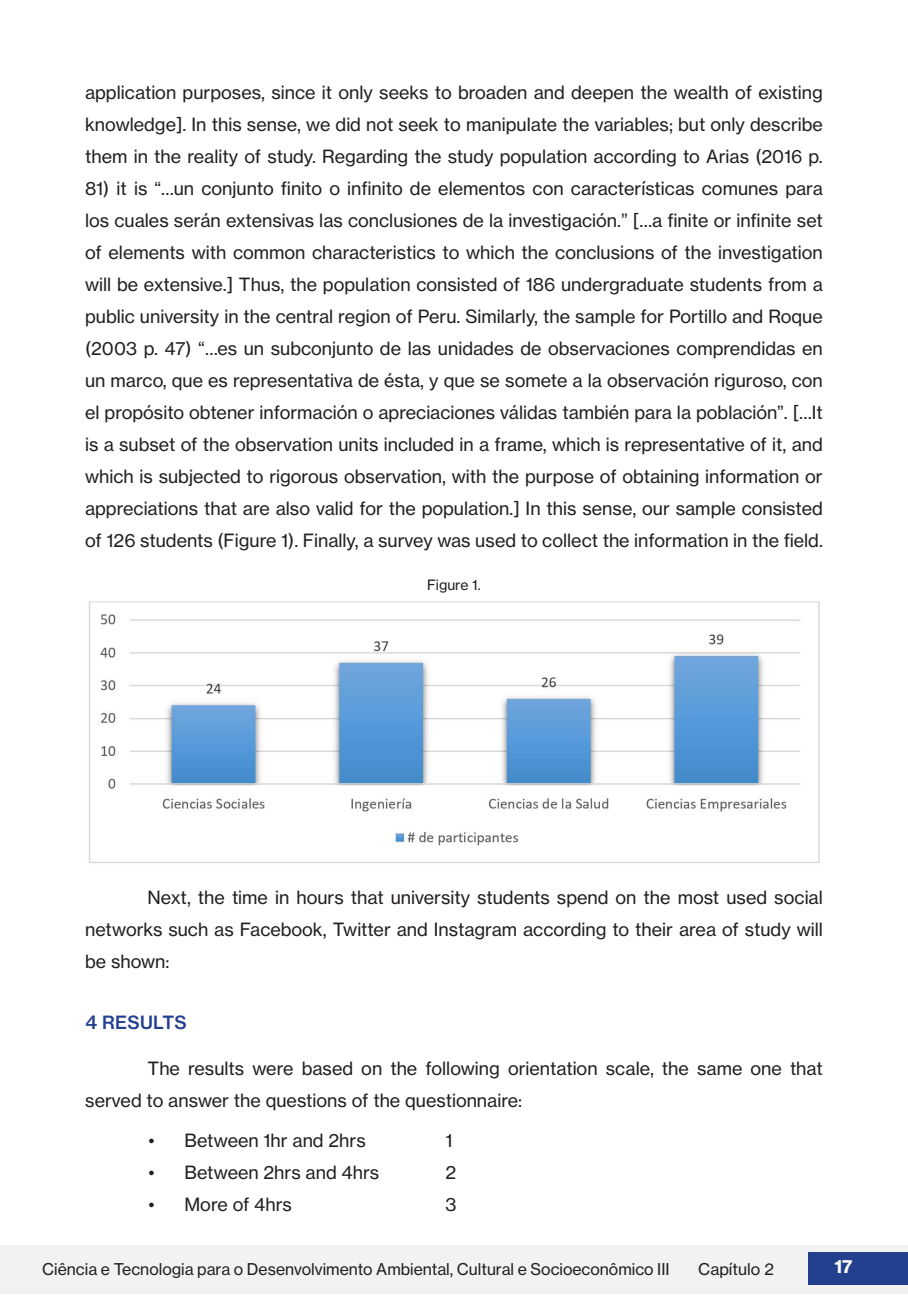
<style>
.page{position:relative;width:908px;height:1304px;background:#fff}
.page>*{position:absolute;margin:0;border:0;box-sizing:border-box;transform-origin:0 0}
.CORPO_DO_TEXTO_ATUAL{font:18px/32px "N Haas Grotesk TX Pro 55 Rg";color:#231f20;text-align:justify}
.TÍTULOS_DO_CORPO_DO_TEXTO-_INTRODUÇÃO_ET{font:18px "N Haas Grotesk TX Pro 65 Md";letter-spacing:.015em;color:#23408f}
.t1{font:18px "N Haas Grotesk TX Pro 75 Bd";color:#fff}
.t2{font:16px "N Haas Grotesk TX Pro 55 Rg";color:#231f20}
.LEGENDAS_DE_TABELAS_E_IMAGENS{font:14px "N Haas Grotesk TX Pro 55 Rg";color:#231f20}
</style>
<div class="page">
<div style="left:0;top:1245px;width:907px;height:49px;background:#f2f2f2"></div>
<div style="left:808px;top:1252px;width:99px;height:33px;background:#23408f"></div>
<img style="left:89px;top:601px;width:731px;height:262px">
<p class="CORPO_DO_TEXTO_ATUAL" style="left:85px;top:77px;width:739px">application purposes, since it only seeks to broaden and deepen the wealth of existing knowledge]. In this sense, we did not seek to manipulate the variables; but only describe them in the reality of study. Regarding the study population according to Arias (2016 p.</p>
<p class="CORPO_DO_TEXTO_ATUAL" style="left:85px;top:173px;width:739px">81) it is “…un conjunto finito o infinito de elementos con características comunes para los cuales serán extensivas las conclusiones de la investigación.” […a finite or infinite set of elements with common characteristics to which the conclusions of the investigation will be extensive.] Thus, the population consisted of 186 undergraduate students from a public university in the central region of Peru. Similarly, the sample for Portillo and Roque (2003 p. 47) “…es un subconjunto de las unidades de observaciones comprendidas en un marco, que es representativa de ésta, y que se somete a la observación riguroso, con el propósito obtener información o apreciaciones válidas también para la población”. […It is a subset of the observation units included in a frame, which is representative of it, and which is subjected to rigorous observation, with the purpose of obtaining information or appreciations that are also valid for the population.] In this sense, our sample consisted of 126 students (Figure 1). Finally, a survey was used to collect the information in the field.</p>
<p class="LEGENDAS_DE_TABELAS_E_IMAGENS" style="left:427px;top:576px;width:55px">Figure 1.</p>
<p class="CORPO_DO_TEXTO_ATUAL" style="left:85px;top:882px;width:739px;text-indent:62px">Next, the time in hours that university students spend on the most used social networks such as Facebook, Twitter and Instagram according to their area of study will be shown:</p>
<p class="TÍTULOS_DO_CORPO_DO_TEXTO-_INTRODUÇÃO_ET" style="left:85px;top:1011px;width:103px">4 RESULTS</p>
<p class="CORPO_DO_TEXTO_ATUAL" style="left:85px;top:1052px;width:739px;text-indent:62px">The results were based on the following orientation scale, the same one that served to answer the questions of the questionnaire:</p>
<p class="CORPO_DO_TEXTO_ATUAL" style="left:148px;top:1125px;width:219px">• Between 1hr and 2hrs</p>
<p class="CORPO_DO_TEXTO_ATUAL" style="left:445px;top:1125px;width:9px">1</p>
<p class="CORPO_DO_TEXTO_ATUAL" style="left:148px;top:1157px;width:232px">• Between 2hrs and 4hrs</p>
<p class="CORPO_DO_TEXTO_ATUAL" style="left:445px;top:1157px;width:12px">2</p>
<p class="CORPO_DO_TEXTO_ATUAL" style="left:148px;top:1189px;width:145px">• More of 4hrs</p>
<p class="CORPO_DO_TEXTO_ATUAL" style="left:445px;top:1189px;width:13px">3</p>
<p class="t2" style="left:42px;top:1260px;width:628px">Ciência e Tecnologia para o Desenvolvimento Ambiental, Cultural e Socioeconômico III</p>
<p class="t2" style="left:698px;top:1260px;width:77px">Capítulo 2</p>
<p class="t1" style="left:834px;top:1255px;width:20px">17</p>
</div>
